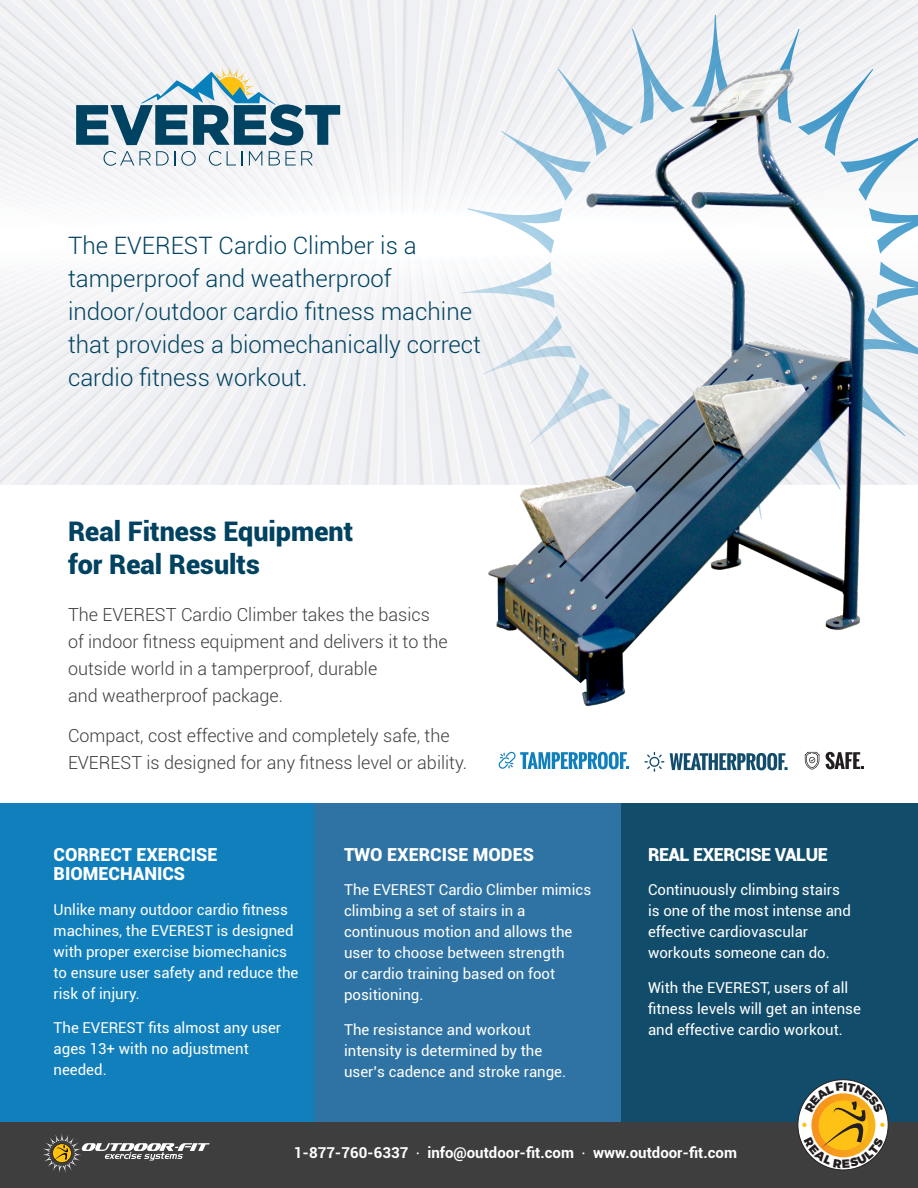
<style>
.page{position:relative;width:918px;height:1188px;background:#fff}
.page>*{position:absolute;margin:0;border:0;box-sizing:border-box;transform-origin:0 0}
.t1{font:900 27px/32.4px "Roboto";color:#004260}
.t2{font:300 24px/33px "Roboto";color:#004260}
.t3{font:300 18px/27px "Roboto";color:#3e3e3f}
.t4{font:900 18px/19.5px "Roboto";color:#fff}
.t5{font:900 18px "Roboto";letter-spacing:-.025em;color:#fff}
.t6{font:15px/21px "Roboto";color:#fff}
.t7{font:700 15px "Roboto";color:#fff}
.s1{font-family:"Helvetica Neue LT Std";font-weight:400}
</style>
<div class="page">
<div style="left:604px;top:803px;width:314px;height:319px;background:#114c6b"></div>
<div style="left:0;top:803px;width:314px;height:319px;background:#107fbc"></div>
<div style="left:314px;top:803px;width:307px;height:319px;background:#2e73a3"></div>
<div style="left:0;top:1122px;width:918px;height:66px;background:#3e3e3f"></div>
<svg style="left:0;top:0;width:918px;height:485px"></svg>
<svg style="left:644px;top:752px;width:20px;height:20px"></svg>
<svg style="left:670px;top:753px;width:118px;height:17px"></svg>
<svg style="left:805px;top:752px;width:14px;height:18px"></svg>
<svg style="left:826px;top:752px;width:38px;height:17px"></svg>
<svg style="left:499px;top:752px;width:130px;height:17px"></svg>
<img style="left:477px;top:55px;width:396px;height:652px">
<svg style="left:43px;top:1134px;width:167px;height:39px"></svg>
<svg style="left:802px;top:1082px;width:82px;height:86px;background:#d4ba7b"></svg>
<p class="t2" style="left:68px;top:228px;width:415px">The EVEREST Cardio Climber is a tamperproof and weatherproof indoor/outdoor cardio fitness machine that provides a biomechanically correct cardio fitness workout.</p>
<p class="t1" style="left:68px;top:514px;width:287px">Real Fitness Equipment for Real Results</p>
<p class="t3" style="left:68px;top:600px;width:381px">The EVEREST Cardio Climber takes the basics of indoor fitness equipment and delivers it to the outside world in a tamperproof, durable<br>and weatherproof package.</p>
<p class="t3" style="left:68px;top:722px;width:401px">Compact, cost effective and completely safe, the<br>EVEREST is designed for any fitness level or ability.</p>
<p class="t4" style="left:54px;top:844px;width:165px">CORRECT EXERCISE<br>BIOMECHANICS</p>
<p class="t6" style="left:54px;top:898px;width:246px">Unlike many outdoor cardio fitness machines, the EVEREST is designed with proper exercise biomechanics to ensure user safety and reduce the risk of injury.</p>
<p class="t6" style="left:54px;top:1017px;width:229px">The EVEREST fits almost any user ages 13+ with no adjustment needed.</p>
<p class="t4" style="left:344px;top:844px;width:191px">TWO EXERCISE MODES</p>
<p class="t6" style="left:344px;top:879px;width:249px">The EVEREST Cardio Climber mimics climbing a set of stairs in a continuous motion and allows the user to choose between strength<br>or cardio training based on foot positioning.</p>
<p class="t6" style="left:344px;top:1018px;width:224px">The resistance and workout intensity is determined by the user’s cadence and stroke range.</p>
<p class="t5" style="left:648px;top:842px;width:181px">REAL EXERCISE VALUE</p>
<p class="t6" style="left:648px;top:879px;width:205px">Continuously climbing stairs is one of the most intense and effective cardiovascular workouts someone can do.</p>
<p class="t6" style="left:648px;top:976px;width:214px">With the EVEREST, users of all fitness levels will get an intense and effective cardio workout.</p>
<p class="t7" style="left:294px;top:1142px;width:445px">1-877-760-6337 <span class="s1">∙</span> info@outdoor-fit.com <span class="s1">∙</span> www.outdoor-fit.com</p>
</div>
